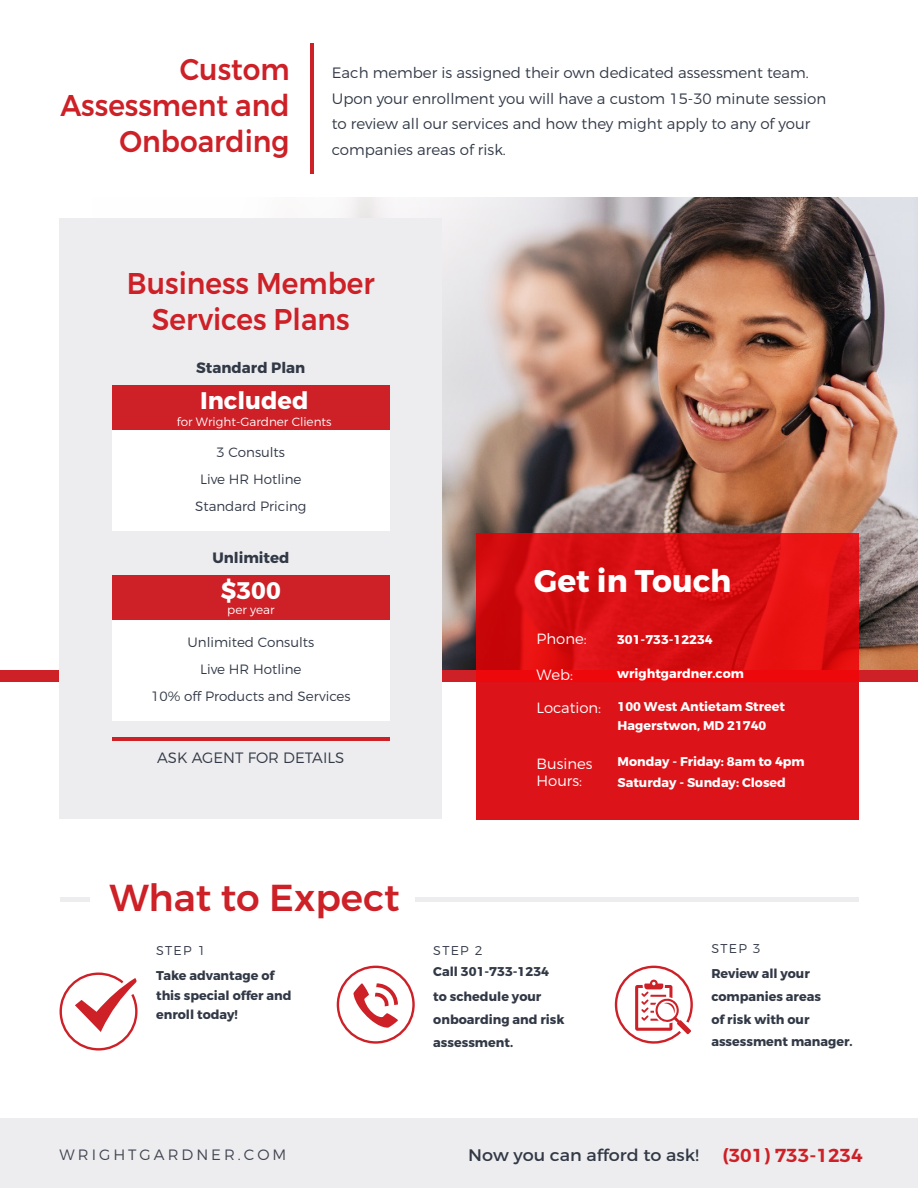
<style>
.page{position:relative;width:918px;height:1188px;background:#fff}
.page>*{position:absolute;margin:0;border:0;box-sizing:border-box;transform-origin:0 0}
.t1{font:500 37.5px "Montserrat";color:#cd2027}
.t2{font:700 31.2px "Montserrat";color:#fff}
.t3{font:500 30px/36px "Montserrat";color:#cd2027;text-align:right;scale:.93 1}
.t4{font:700 24px "Montserrat";color:#fff}
.t5{font:600 18.75px "Montserrat";color:#cd2027}
.t6{font:16.65px "Montserrat";color:#323946;scale:1.05 1}
.Paragraph_Style_1{font:300 15px/25.5px "Montserrat";color:#323946}
.t7{font:700 15px "Montserrat";color:#323946}
.t8{font:300 15px "Montserrat";letter-spacing:.2em;color:#414551}
.t9{font:300 14.85px/17px "Montserrat";color:#fff}
.t10{font:300 13.5px "Montserrat";color:#323946}
.t11{font:700 12.75px/22.6px "Montserrat";color:#323946}
.t12{font:700 12.75px/19px "Montserrat";color:#fff}
.t13{font:300 12.75px "Montserrat";letter-spacing:.1em;color:#323946}
.t14{font:300 12px "Montserrat";color:#fff}
.s1{font-weight:300}
</style>
<div class="page">
<img style="left:93px;top:198px;width:825px;height:472px">
<div style="left:0;top:670px;width:918px;height:12px;background:#cd2027"></div>
<hr style="left:310px;top:43px;width:4px;height:131px;background:#cd2027">
<div style="left:0;top:1119px;width:918px;height:69px;background:#ededef"></div>
<hr style="left:60px;top:898px;width:798px;height:4px;background:#ededef">
<div style="left:91px;top:874px;width:324px;height:54px;background:#fff"></div>
<div style="left:337px;top:966px;width:78px;height:78px;border:2px solid #cd2027;border-radius:50%"></div>
<svg style="left:354px;top:983px;width:44px;height:45px"></svg>
<svg style="left:614px;top:965px;width:79px;height:79px"></svg>
<svg style="left:59px;top:972px;width:79px;height:79px"></svg>
<div style="left:60px;top:219px;width:382px;height:600px;background:#ededef"></div>
<hr style="left:112px;top:737px;width:278px;height:4px;background:#cd2027">
<div style="left:112px;top:385px;width:278px;height:46px;background:#cd2027"></div>
<div style="left:112px;top:430px;width:278px;height:101px;background:#fff"></div>
<div style="left:112px;top:575px;width:278px;height:46px;background:#cd2027"></div>
<div style="left:112px;top:620px;width:278px;height:101px;background:#fff"></div>
<svg style="left:476px;top:533px;width:382px;height:286px;background:#db1114"></svg>
<p class="t3" style="left:60px;top:52px;width:248px">Custom<br>Assessment and<br>Onboarding</p>
<p class="Paragraph_Style_1" style="left:332px;top:60px;width:496px">Each member is assigned their own dedicated assessment team.<br>Upon your enrollment you will have a custom 15-30 minute session to review all our services and how they might apply to any of your companies areas of risk.</p>
<p class="t3" style="left:127px;top:266px;width:268px">Business Member</p>
<p class="t3" style="left:152px;top:302px;width:214px">Services Plans</p>
<p class="t7" style="left:196px;top:358px;width:111px">Standard Plan</p>
<p class="t4" style="left:200px;top:386px;width:110px">Included</p>
<p class="t14" style="left:177px;top:415px;width:156px">for Wright-Gardner Clients</p>
<p class="t10" style="left:217px;top:444px;width:70px">3 Consults</p>
<p class="t10" style="left:200px;top:471px;width:103px">Live HR Hotline</p>
<p class="t10" style="left:195px;top:498px;width:113px">Standard Pricing</p>
<p class="t7" style="left:212px;top:548px;width:79px">Unlimited</p>
<p class="t4" style="left:221px;top:575px;width:61px">$300</p>
<p class="t14" style="left:227px;top:602px;width:49px">per year</p>
<p class="t10" style="left:188px;top:634px;width:128px">Unlimited Consults</p>
<p class="t10" style="left:200px;top:661px;width:103px">Live HR Hotline</p>
<p class="t10" style="left:151px;top:688px;width:201px">10% off Products and Services</p>
<p class="Paragraph_Style_1" style="left:157px;top:744px;width:189px">ASK AGENT FOR DETAILS</p>
<p class="t1" style="left:109px;top:875px;width:292px">What to Expect</p>
<p class="t2" style="left:534px;top:561px;width:199px">Get in Touch</p>
<p class="t9" style="left:537px;top:630px;width:52px">Phone:</p>
<p class="t12" style="left:617px;top:631px;width:97px">301-733-12234</p>
<p class="t9" style="left:537px;top:666px;width:38px">Web:</p>
<p class="t12" style="left:617px;top:664px;width:128px">wrightgardner.com</p>
<p class="t9" style="left:537px;top:699px;width:66px">Location:</p>
<p class="t12" style="left:618px;top:697px;width:169px">100 West Antietam Street<br>Hagerstwon, MD 21740</p>
<p class="t9" style="left:537px;top:755px;width:57px">Busines<br>Hours:</p>
<p class="t12" style="left:618px;top:752px;width:189px;line-height:20.1px">Monday - Friday: 8am to 4pm<br>Saturday - Sunday: Closed</p>
<p class="t13" style="left:711px;top:941px;width:51px">STEP 3</p>
<p class="t13" style="left:156px;top:943px;width:51px">STEP 1</p>
<p class="t11" style="left:433px;top:939px;width:117px;line-height:21.6px"><span class="s1">STEP 2<br></span>Call 301-733-1234</p>
<p class="t11" style="left:433px;top:985px;width:133px;line-height:23.2px">to schedule your onboarding and risk assessment.</p>
<p class="t11" style="left:156px;top:966px;width:137px;line-height:19.5px">Take advantage of this special offer and enroll today!</p>
<p class="t11" style="left:711px;top:963px;width:143px">Review all your companies areas<br>of risk with our assessment manager.</p>
<p class="t8" style="left:60px;top:1145px;width:228px">WRIGHTGARDNER.COM</p>
<p class="t6" style="left:468px;top:1145px;width:221px">Now you can afford to ask!</p>
<p class="t5" style="left:722px;top:1143px;width:142px">(301) 733-1234</p>
</div>
